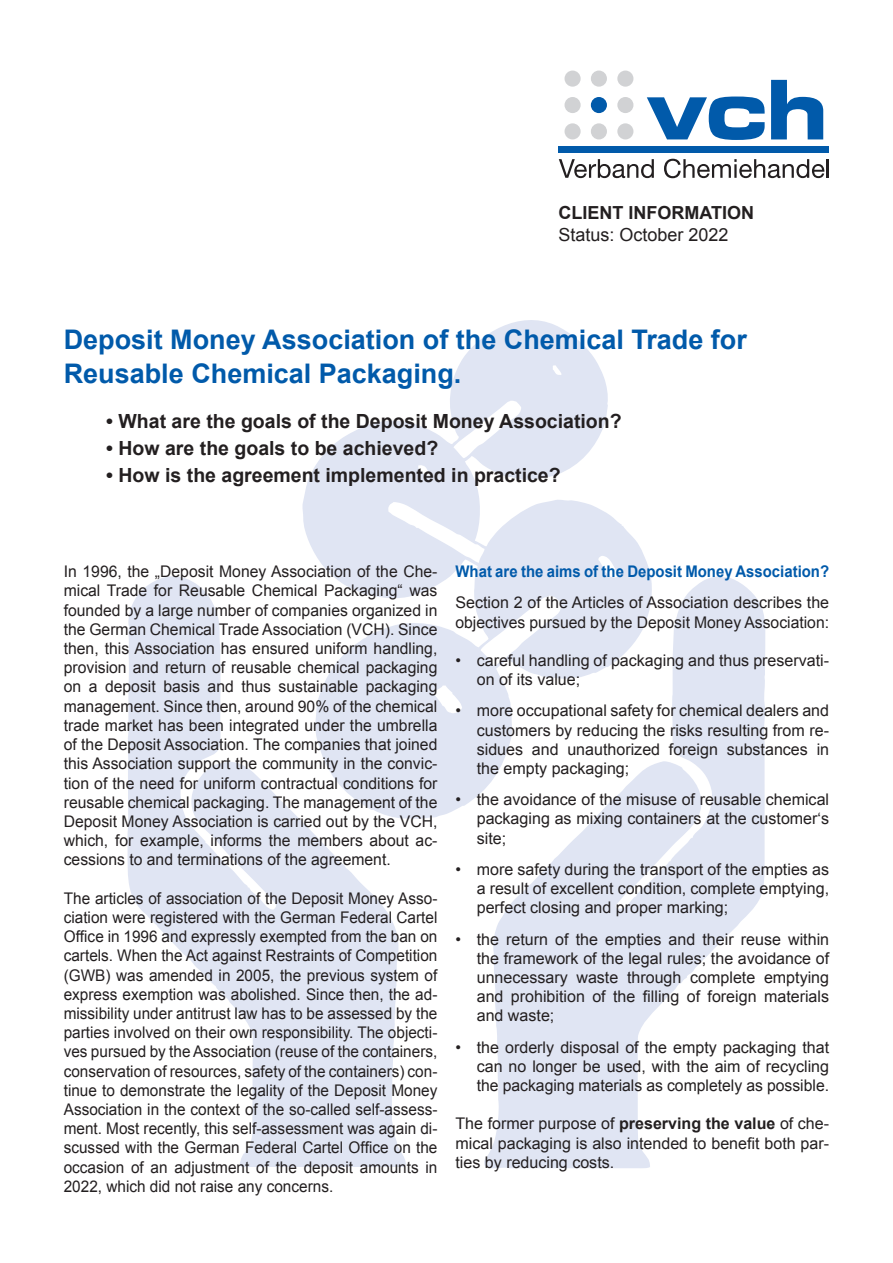
<style>
.page{position:relative;width:893px;height:1263px;background:#fff}
.page>*{position:absolute;margin:0;border:0;box-sizing:border-box;transform-origin:0 0}
.t1{font:700 27px/34.5px "Arial";color:#015aaa}
.t2{font:700 19.5px "Arial";color:#231f20}
.t3{font:18px "Arial";color:#231f20}
.t4{font:700 18px "Arial";color:#231f20}
.t5{font:16.05px/19.2px "Arial";color:#231f20;text-align:justify}
.t6{font:16.05px/19.2px "Arial";color:#231f20;text-align:justify;scale:.96 1}
.t7{font:700 16.05px "Arial";color:#015aaa;scale:.93 1}
.s1{font-weight:700}
</style>
<div class="page">
<svg style="left:127px;top:320px;width:638px;height:848px"></svg>
<div style="left:558px;top:146px;width:271px;height:7px;background:#015aaa"></div>
<div style="left:564px;top:71px;width:17px;height:16px;background:#d1d2d4;border-radius:50%"></div>
<div style="left:591px;top:71px;width:16px;height:16px;background:#d1d2d4;border-radius:50%"></div>
<div style="left:617px;top:71px;width:16px;height:16px;background:#d1d2d4;border-radius:50%"></div>
<div style="left:564px;top:97px;width:17px;height:16px;background:#d1d2d4;border-radius:50%"></div>
<div style="left:591px;top:97px;width:16px;height:16px;background:#015aaa;border-radius:50%"></div>
<div style="left:617px;top:97px;width:16px;height:16px;background:#d1d2d4;border-radius:50%"></div>
<div style="left:564px;top:123px;width:17px;height:16px;background:#d1d2d4;border-radius:50%"></div>
<div style="left:591px;top:123px;width:16px;height:16px;background:#d1d2d4;border-radius:50%"></div>
<div style="left:617px;top:123px;width:16px;height:16px;background:#d1d2d4;border-radius:50%"></div>
<svg style="left:559px;top:159px;width:95px;height:19px"></svg>
<svg style="left:664px;top:159px;width:165px;height:19px"></svg>
<svg style="left:647px;top:97px;width:118px;height:43px"></svg>
<svg style="left:771px;top:80px;width:52px;height:59px"></svg>
<p class="t4" style="left:558px;top:201px;width:197px">CLIENT INFORMATION</p>
<p class="t3" style="left:558px;top:223px;width:172px">Status: October 2022</p>
<h1 class="t1" style="left:64px;top:323px;width:685px">Deposit Money Association of the Chemical Trade for<br>Reusable Chemical Packaging.</h1>
<p class="t2" style="left:106px;top:408px;width:517px">• What are the goals of the Deposit Money Association?</p>
<p class="t2" style="left:106px;top:435px;width:333px">• How are the goals to be achieved?</p>
<p class="t2" style="left:106px;top:462px;width:456px">• How is the agreement implemented in practice?</p>
<p class="t5" style="left:64px;top:562px;width:375px">In 1996, the „Deposit Money Association of the Che&shy;mical Trade for Reusable Chemical Packaging“ was founded by a large number of companies organized in the German Chemical Trade Association (VCH). Since then, this Association has ensured uniform handling, provision and return of reusable chemical packaging on a deposit basis and thus sustainable packaging management. Since then, around 90% of the chemical trade market has been integrated under the umbrella of the Deposit Association. The companies that joined this Association support the community in the convic&shy;tion of the need for uniform contractual conditions for reusable chemical packaging. The management of the Deposit Money Association is carried out by the VCH, which, for example, informs the members about ac&shy;cessions to and terminations of the agreement.</p>
<p class="t6" style="left:64px;top:889px;width:391px">The articles of association of the Deposit Money Asso&shy;ciation were registered with the German Federal Cartel Office in 1996 and expressly exempted from the ban on cartels. When the Act against Restraints of Competition (GWB) was amended in 2005, the previous system of express exemption was abolished. Since then, the ad&shy;missibility under antitrust law has to be assessed by the parties involved on their own responsibility. The objecti&shy;ves pursued by the Association (reuse of the containers, conservation of resources, safety of the containers) con&shy;tinue to demonstrate the legality of the Deposit Money Association in the context of the so-called self-assess&shy;ment. Most recently, this self-assessment was again di&shy;scussed with the German Federal Cartel Office on the occasion of an adjustment of the deposit amounts in 2022, which did not raise any concerns.</p>
<p class="t7" style="left:455px;top:561px;width:403px">What are the aims of the Deposit Money Association?</p>
<p class="t5" style="left:455px;top:593px;width:375px">Section 2 of the Articles of Association describes the objectives pursued by the Deposit Money Association:</p>
<p class="t5" style="left:477px;top:651px;width:354px;text-indent:-21px">• careful handling of packaging and thus preservati&shy;on of its value;</p>
<p class="t5" style="left:477px;top:701px;width:354px;text-indent:-21px">• more occupational safety for chemical dealers and customers by reducing the risks resulting from re&shy;sidues and unauthorized foreign substances in the empty packaging;</p>
<p class="t5" style="left:477px;top:790px;width:354px;text-indent:-21px">• the avoidance of the misuse of reusable chemical packaging as mixing containers at the customer‘s site;</p>
<p class="t5" style="left:477px;top:860px;width:354px;text-indent:-21px">• more safety during the transport of the empties as a result of excellent condition, complete emptying, perfect closing and proper marking;</p>
<p class="t5" style="left:477px;top:929px;width:354px;text-indent:-21px">• the return of the empties and their reuse within the framework of the legal rules; the avoidance of unnecessary waste through complete emptying and prohibition of the filling of foreign materials and waste;</p>
<p class="t5" style="left:477px;top:1037px;width:354px;text-indent:-21px">• the orderly disposal of the empty packaging that can no longer be used, with the aim of recycling the packaging materials as completely as possible.</p>
<p class="t5" style="left:455px;top:1114px;width:375px">The former purpose of <span class="s1">preserving the value</span> of che&shy;mical packaging is also intended to benefit both par&shy;ties by reducing costs.</p>
</div>
